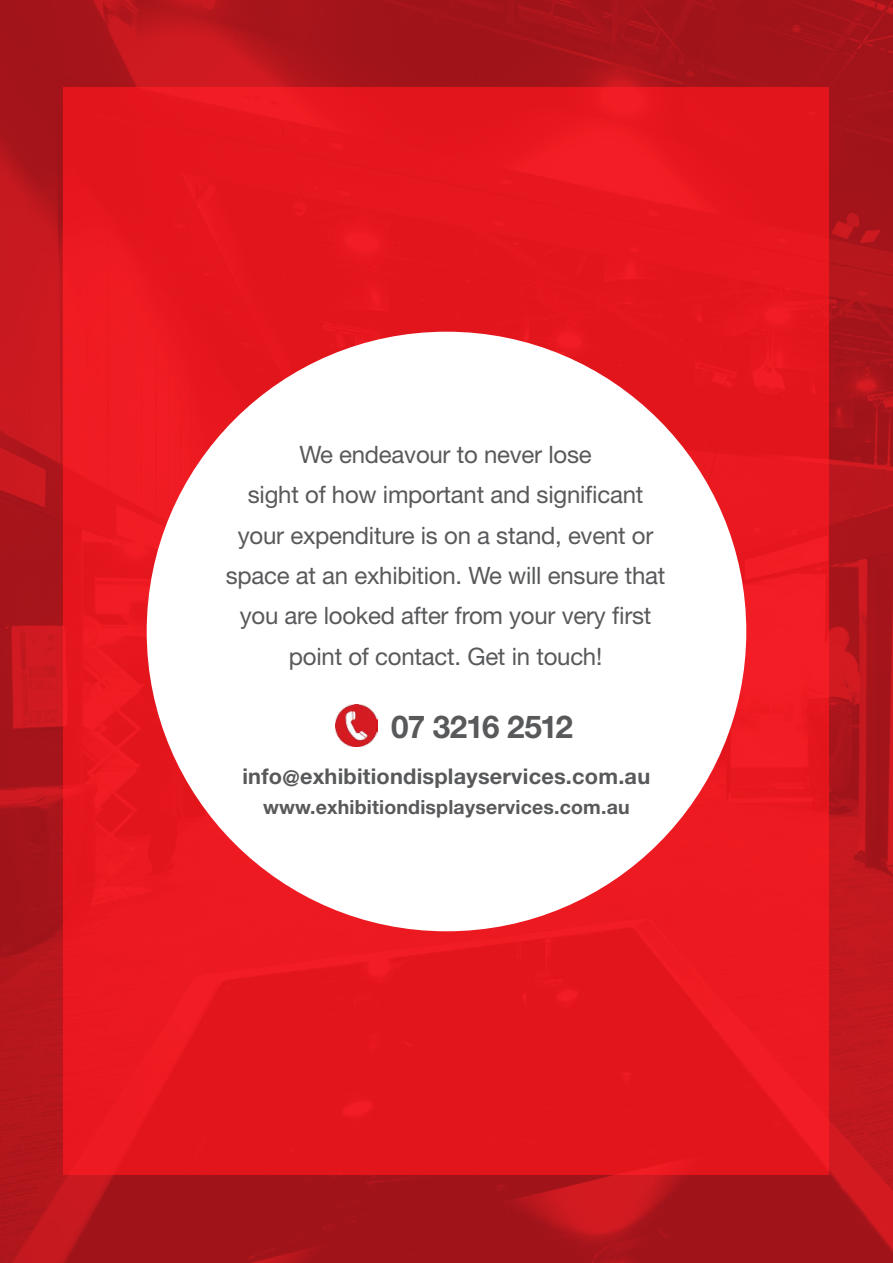
<style>
.page{position:relative;width:893px;height:1263px;background:#fff}
.page>*{position:absolute;margin:0;border:0;box-sizing:border-box;transform-origin:0 0}
.t1{font:700 31.5px "Helvetica Neue LT Std";letter-spacing:-.035em;color:#58595b}
.t2{font:24px/40.5px "Helvetica Neue LT Std";letter-spacing:-.01em;color:#58595b;text-align:center}
.t3{font:700 21.75px "Helvetica Neue LT Std";letter-spacing:.01em;color:#58595b}
.t4{font:700 19.5px "Helvetica Neue LT Std";letter-spacing:.01em;color:#58595b}
</style>
<div class="page">
<img style="left:0;top:0;width:893px;height:1263px">
<div style="left:64px;top:88px;width:765px;height:1087px;background:#e5161d"></div>
<div style="left:147px;top:332px;width:599px;height:599px;background:#fff;border-radius:50%"></div>
<img style="left:336px;top:705px;width:42px;height:42px">
<p class="t2" style="left:226px;top:433px;width:441px">We endeavour to never lose<br>sight of how important and significant your expenditure is on a stand, event or space at an exhibition. We will ensure that you are looked after from your very first point of contact. Get in touch!</p>
<h1 class="t1" style="left:391px;top:707px;width:183px">07 3216 2512</h1>
<p class="t3" style="left:242px;top:763px;width:409px">info@exhibitiondisplayservices.com.au</p>
<p class="t4" style="left:263px;top:795px;width:368px">www.exhibitiondisplayservices.com.au</p>
</div>
